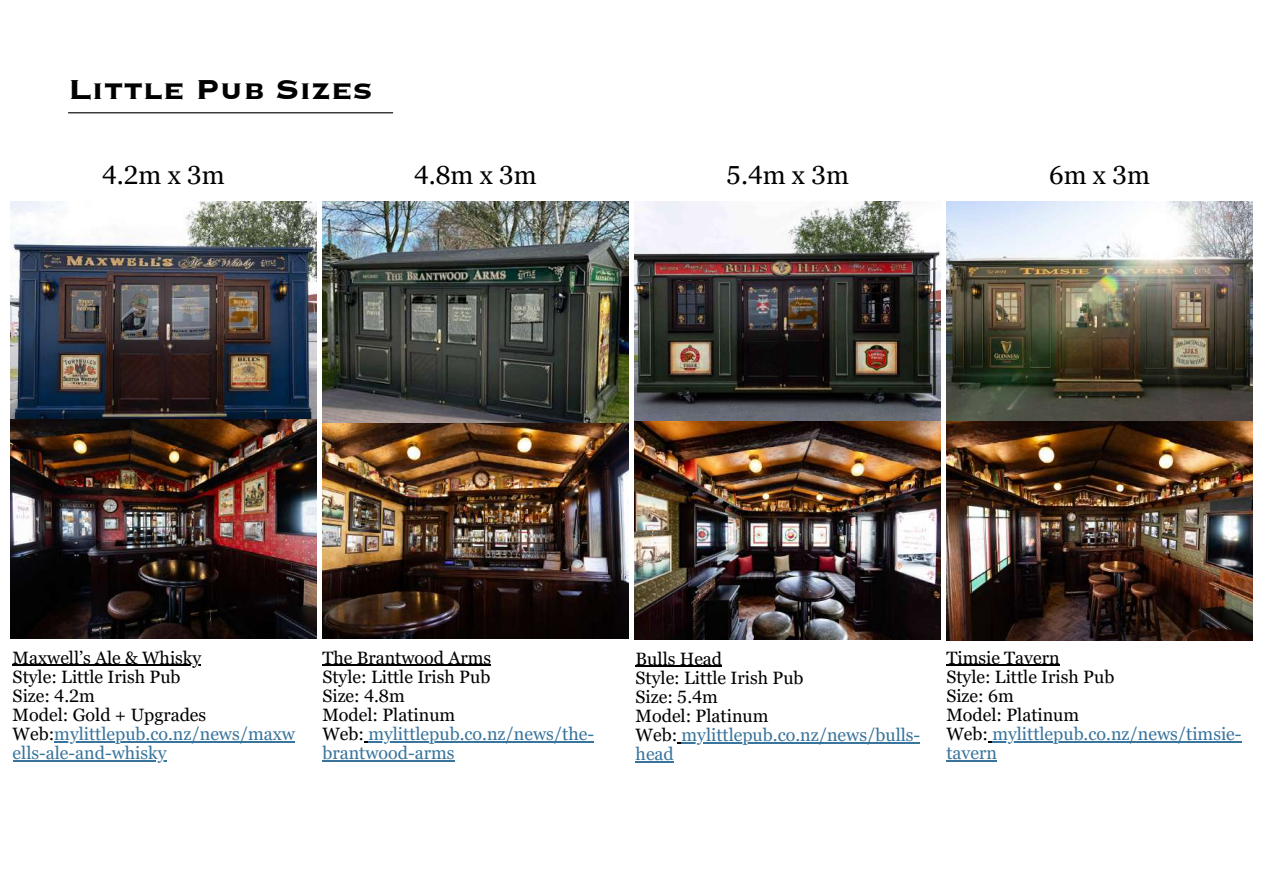
<style>
.page{position:relative;width:1263px;height:894px;background:#fff}
.page>*{position:absolute;margin:0;border:0;box-sizing:border-box;transform-origin:0 0}
.t1{font:35.55px "Copperplate Gothic LT Pro 33 BC";color:#000}
.t2{font:26.1px "Georgia Pro";color:#000}
.t3{font:17.85px/19.2px "Georgia Pro";color:#000}
.s1{color:#39749c}
</style>
<div class="page">
<hr style="left:68px;top:112px;width:325px;height:1px;background:#000">
<img style="left:10px;top:201px;width:306px;height:219px">
<img style="left:10px;top:420px;width:306px;height:218px">
<img style="left:322px;top:422px;width:306px;height:216px">
<img style="left:634px;top:201px;width:307px;height:438px">
<img style="left:946px;top:201px;width:306px;height:221px">
<img style="left:946px;top:422px;width:306px;height:218px">
<img style="left:322px;top:201px;width:306px;height:221px">
<hr style="left:13px;top:664px;width:188px;height:1px;background:#000">
<hr style="left:54px;top:741px;width:241px;height:1px;background:#39749c">
<hr style="left:13px;top:760px;width:154px;height:1px;background:#39749c">
<hr style="left:322px;top:664px;width:169px;height:1px;background:#000">
<hr style="left:368px;top:741px;width:226px;height:1px;background:#39749c">
<hr style="left:322px;top:760px;width:132px;height:1px;background:#39749c">
<hr style="left:636px;top:665px;width:86px;height:1px;background:#000">
<hr style="left:682px;top:742px;width:238px;height:1px;background:#39749c">
<hr style="left:636px;top:761px;width:38px;height:1px;background:#39749c">
<hr style="left:946px;top:664px;width:114px;height:1px;background:#000">
<hr style="left:992px;top:741px;width:249px;height:1px;background:#39749c">
<hr style="left:946px;top:760px;width:51px;height:1px;background:#39749c">
<h1 class="t1" style="left:68px;top:73px;width:306px">Little Pub Sizes</h1>
<h2 class="t2" style="left:102px;top:160px;width:124px">4.2m x 3m</h2>
<h2 class="t2" style="left:414px;top:160px;width:124px">4.8m x 3m</h2>
<h2 class="t2" style="left:1049px;top:160px;width:102px">6m x 3m</h2>
<h2 class="t2" style="left:726px;top:160px;width:124px">5.4m x 3m</h2>
<p class="t3" style="left:13px;top:647px;width:284px">Maxwell’s Ale &amp; Whisky<br>Style: Little Irish Pub<br>Size: 4.2m<br>Model: Gold + Upgrades<br>Web:<span class="s1">mylittlepub.co.nz/news/maxw ells-ale-and-whisky</span></p>
<p class="t3" style="left:322px;top:647px;width:273px">The Brantwood Arms<br>Style: Little Irish Pub<br>Size: 4.8m<br>Model: Platinum<br>Web: <span class="s1">mylittlepub.co.nz/news/the&shy;brantwood-arms</span></p>
<p class="t3" style="left:636px;top:648px;width:286px">Bulls Head<br>Style: Little Irish Pub<br>Size: 5.4m<br>Model: Platinum<br>Web: <span class="s1">mylittlepub.co.nz/news/bulls&shy;head</span></p>
<p class="t3" style="left:946px;top:647px;width:297px">Timsie Tavern<br>Style: Little Irish Pub<br>Size: 6m<br>Model: Platinum<br>Web: <span class="s1">mylittlepub.co.nz/news/timsie&shy;tavern</span></p>
</div>
